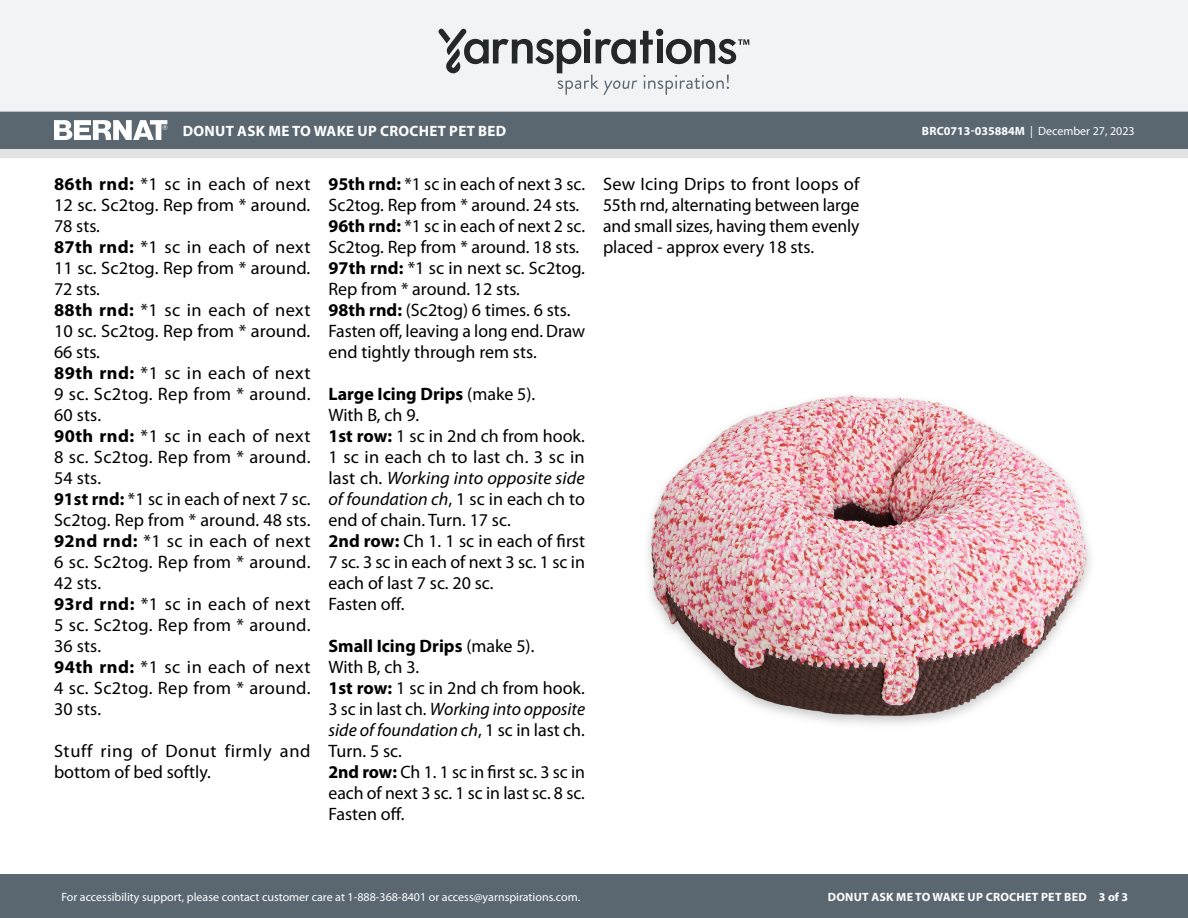
<style>
.page{position:relative;width:1188px;height:918px;background:#fff}
.page>*{position:absolute;margin:0;border:0;box-sizing:border-box;transform-origin:0 0}
.Body_-__Auto_Style_with_Keep_lines_toget{font:18px/21px "Myriad Pro";color:#000;text-align:justify}
.Body_-__Auto_Style_with_Keep_lines_toget-2{font:700 18px "Myriad Pro";color:#000}
.Body_-__Auto_Style_with_Keep_lines_toget-3{font:18px/21px "Myriad Pro";letter-spacing:.035em;color:#000}
.t1{font:700 15px "Myriad Pro";letter-spacing:.02em;color:#fff}
.t2{font:12px "Myriad Pro";color:#fff}
.t3{font:700 12px "Myriad Pro";letter-spacing:.02em;color:#fff}
.s1{font-weight:700}
.s2{font-weight:400}
.s3{font-style:italic}
</style>
<div class="page">
<div style="left:0;top:875px;width:1188px;height:43px;background:#5a6670"></div>
<div style="left:0;top:149px;width:1188px;height:9px;background:#e4e3e3"></div>
<div style="left:0;top:111px;width:1188px;height:38px;background:#5a6670"></div>
<div style="left:0;top:0;width:1188px;height:112px;background:#f2f3f4"></div>
<svg style="left:438px;top:29px;width:311px;height:66px"></svg>
<svg style="left:54px;top:120px;width:113px;height:20px"></svg>
<img style="left:648px;top:395px;width:442px;height:330px">
<p class="t1" style="left:183px;top:121px;width:325px">DONUT ASK ME TO WAKE UP CROCHET PET BED</p>
<p class="t2" style="left:922px;top:124px;width:214px"><span class="s1">BRC0713-035884M</span> | December 27, 2023</p>
<p class="Body_-__Auto_Style_with_Keep_lines_toget" style="left:54px;top:174px;width:258px"><span class="s1">86th rnd:</span> *1 sc in each of next 12 sc. Sc2tog. Rep from * around.<br>78 sts.</p>
<p class="Body_-__Auto_Style_with_Keep_lines_toget" style="left:54px;top:237px;width:258px"><span class="s1">87th rnd:</span> *1 sc in each of next 11 sc. Sc2tog. Rep from * around.<br>72 sts.</p>
<p class="Body_-__Auto_Style_with_Keep_lines_toget" style="left:54px;top:300px;width:258px"><span class="s1">88th rnd:</span> *1 sc in each of next 10 sc. Sc2tog. Rep from * around.<br>66 sts.</p>
<p class="Body_-__Auto_Style_with_Keep_lines_toget" style="left:54px;top:363px;width:258px"><span class="s1">89th rnd:</span> *1 sc in each of next 9 sc. Sc2tog. Rep from * around.<br>60 sts.</p>
<p class="Body_-__Auto_Style_with_Keep_lines_toget" style="left:54px;top:426px;width:258px"><span class="s1">90th rnd:</span> *1 sc in each of next 8 sc. Sc2tog. Rep from * around.<br>54 sts.</p>
<p class="Body_-__Auto_Style_with_Keep_lines_toget" style="left:54px;top:489px;width:258px"><span class="s1">91st rnd:</span> *1 sc in each of next 7 sc.<br>Sc2tog. Rep from * around. 48 sts.</p>
<p class="Body_-__Auto_Style_with_Keep_lines_toget" style="left:54px;top:531px;width:258px"><span class="s1">92nd rnd:</span> *1 sc in each of next 6 sc. Sc2tog. Rep from * around.<br>42 sts.</p>
<p class="Body_-__Auto_Style_with_Keep_lines_toget" style="left:54px;top:594px;width:258px"><span class="s1">93rd rnd:</span> *1 sc in each of next 5 sc. Sc2tog. Rep from * around.<br>36 sts.</p>
<p class="Body_-__Auto_Style_with_Keep_lines_toget" style="left:54px;top:657px;width:258px"><span class="s1">94th rnd:</span> *1 sc in each of next 4 sc. Sc2tog. Rep from * around.<br>30 sts.</p>
<p class="Body_-__Auto_Style_with_Keep_lines_toget-3" style="left:54px;top:741px;width:258px">Stuff ring of Donut firmly and bottom of bed softly.</p>
<p class="Body_-__Auto_Style_with_Keep_lines_toget" style="left:328px;top:174px;width:258px"><span class="s1">95th rnd:</span> *1 sc in each of next 3 sc.<br>Sc2tog. Rep from * around. 24 sts.</p>
<p class="Body_-__Auto_Style_with_Keep_lines_toget" style="left:328px;top:216px;width:258px"><span class="s1">96th rnd:</span> *1 sc in each of next 2 sc.<br>Sc2tog. Rep from * around. 18 sts.</p>
<p class="Body_-__Auto_Style_with_Keep_lines_toget" style="left:328px;top:258px;width:258px"><span class="s1">97th rnd:</span> *1 sc in next sc. Sc2tog.<br>Rep from * around. 12 sts.</p>
<p class="Body_-__Auto_Style_with_Keep_lines_toget" style="left:328px;top:300px;width:244px"><span class="s1">98th rnd:</span> (Sc2tog) 6 times. 6 sts.</p>
<p class="Body_-__Auto_Style_with_Keep_lines_toget" style="left:328px;top:321px;width:258px">Fasten off, leaving a long end. Draw end tightly through rem sts.</p>
<p class="Body_-__Auto_Style_with_Keep_lines_toget-2" style="left:328px;top:382px;width:208px">Large Icing Drips <span class="s2">(make 5).</span></p>
<p class="Body_-__Auto_Style_with_Keep_lines_toget" style="left:328px;top:405px;width:92px">With B, ch 9.</p>
<p class="Body_-__Auto_Style_with_Keep_lines_toget" style="left:328px;top:426px;width:258px"><span class="s1">1st row:</span> 1 sc in 2nd ch from hook.<br>1 sc in each ch to last ch. 3 sc in last ch. <span class="s3">Working into opposite side of foundation ch</span>, 1 sc in each ch to end of chain. Turn. 17 sc.</p>
<p class="Body_-__Auto_Style_with_Keep_lines_toget" style="left:328px;top:531px;width:258px"><span class="s1">2nd row:</span> Ch 1. 1 sc in each of first 7 sc. 3 sc in each of next 3 sc. 1 sc in each of last 7 sc. 20 sc.</p>
<p class="Body_-__Auto_Style_with_Keep_lines_toget" style="left:328px;top:594px;width:77px">Fasten off.</p>
<p class="Body_-__Auto_Style_with_Keep_lines_toget-2" style="left:328px;top:634px;width:207px">Small Icing Drips <span class="s2">(make 5).</span></p>
<p class="Body_-__Auto_Style_with_Keep_lines_toget" style="left:328px;top:657px;width:92px">With B, ch 3.</p>
<p class="Body_-__Auto_Style_with_Keep_lines_toget" style="left:328px;top:678px;width:258px"><span class="s1">1st row:</span> 1 sc in 2nd ch from hook.<br>3 sc in last ch. <span class="s3">Working into opposite side of foundation ch</span>, 1 sc in last ch.<br>Turn. 5 sc.</p>
<p class="Body_-__Auto_Style_with_Keep_lines_toget" style="left:328px;top:762px;width:258px"><span class="s1">2nd row:</span> Ch 1. 1 sc in first sc. 3 sc in each of next 3 sc. 1 sc in last sc. 8 sc.</p>
<p class="Body_-__Auto_Style_with_Keep_lines_toget" style="left:328px;top:804px;width:77px">Fasten off.</p>
<p class="Body_-__Auto_Style_with_Keep_lines_toget" style="left:603px;top:174px;width:258px">Sew Icing Drips to front loops of 55th rnd, alternating between large and small sizes, having them evenly placed - approx every 18 sts.</p>
<p class="t2" style="left:61px;top:890px;width:520px">For accessibility support, please contact customer care at 1-888-368-8401 or access@yarnspirations.com.</p>
<p class="t3" style="left:828px;top:889px;width:302px">DONUT ASK ME TO WAKE UP CROCHET PET BED 3 of 3</p>
</div>
